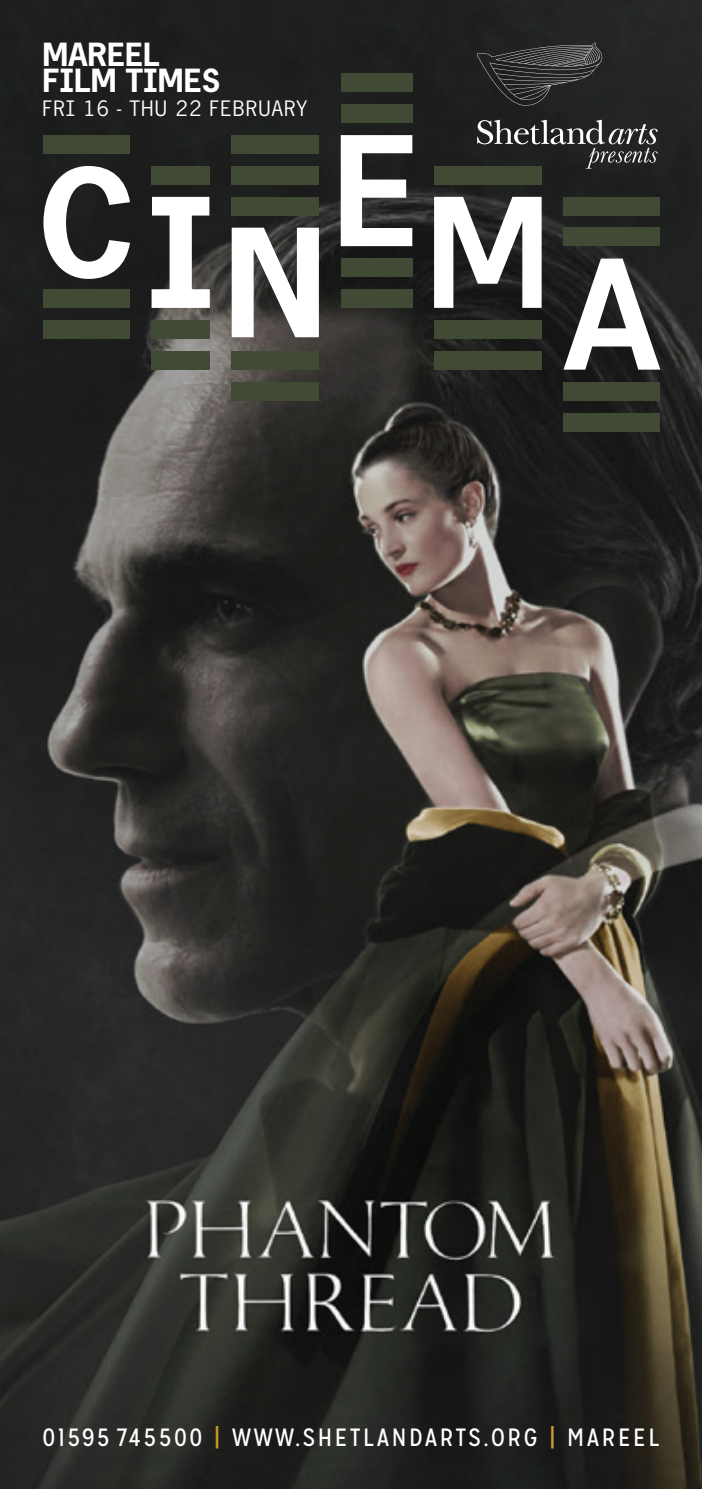
<style>
.page{position:relative;width:702px;height:1489px;background:#fff}
.page>*{position:absolute;margin:0;border:0;box-sizing:border-box;transform-origin:0 0}
.t1{font:700 30px/26px "Agate Text MW";color:#fff}
.t2{font:25px "Mission Gothic";letter-spacing:.1em;color:#fff}
.t3{font:20px "Agate Text MW";letter-spacing:.06em;color:#fff}
.s1{color:#c59a2e}
</style>
<div class="page">
<img style="left:0;top:0;width:702px;height:1488px">
<svg style="left:477px;top:42px;width:125px;height:64px;background:#343635"></svg>
<svg style="left:477px;top:120px;width:180px;height:48px;background:#434544"></svg>
<div style="left:43px;top:135px;width:87px;height:19px;background:#404a34"></div>
<div style="left:43px;top:289px;width:87px;height:19px;background:#404a34"></div>
<div style="left:43px;top:320px;width:87px;height:19px;background:#404a34"></div>
<div style="left:151px;top:320px;width:59px;height:19px;background:#404a34"></div>
<div style="left:151px;top:351px;width:59px;height:18px;background:#404a34"></div>
<div style="left:232px;top:197px;width:87px;height:18px;background:#404a34"></div>
<div style="left:232px;top:166px;width:87px;height:18px;background:#404a34"></div>
<div style="left:232px;top:135px;width:87px;height:19px;background:#404a34"></div>
<div style="left:232px;top:351px;width:87px;height:18px;background:#404a34"></div>
<div style="left:563px;top:382px;width:97px;height:18px;background:#404a34"></div>
<div style="left:563px;top:228px;width:97px;height:18px;background:#404a34"></div>
<div style="left:434px;top:166px;width:107px;height:18px;background:#404a34"></div>
<div style="left:434px;top:320px;width:107px;height:19px;background:#404a34"></div>
<div style="left:341px;top:289px;width:71px;height:19px;background:#404a34"></div>
<div style="left:341px;top:104px;width:71px;height:19px;background:#404a34"></div>
<div style="left:341px;top:258px;width:71px;height:19px;background:#404a34"></div>
<div style="left:341px;top:73px;width:71px;height:19px;background:#404a34"></div>
<div style="left:151px;top:166px;width:59px;height:18px;background:#404a34"></div>
<div style="left:563px;top:197px;width:97px;height:18px;background:#404a34"></div>
<div style="left:232px;top:382px;width:87px;height:18px;background:#404a34"></div>
<div style="left:434px;top:351px;width:107px;height:18px;background:#404a34"></div>
<div style="left:563px;top:413px;width:97px;height:18px;background:#404a34"></div>
<svg style="left:434px;top:197px;width:107px;height:111px"></svg>
<svg style="left:43px;top:166px;width:87px;height:113px"></svg>
<svg style="left:151px;top:197px;width:59px;height:111px"></svg>
<svg style="left:232px;top:228px;width:87px;height:109px"></svg>
<svg style="left:563px;top:258px;width:97px;height:111px"></svg>
<svg style="left:341px;top:135px;width:71px;height:111px"></svg>
<p class="t1" style="left:43px;top:41px;width:179px">MAREEL<br>FILM TIMES</p>
<p class="t3" style="left:43px;top:95px;width:266px">FRI 16 - THU 22 FEBRUARY</p>
<p class="t2" style="left:43px;top:1422px;width:618px">01595 745500 <span class="s1">|</span> WWW.SHETLANDARTS.ORG <span class="s1">|</span> MAREEL</p>
</div>
